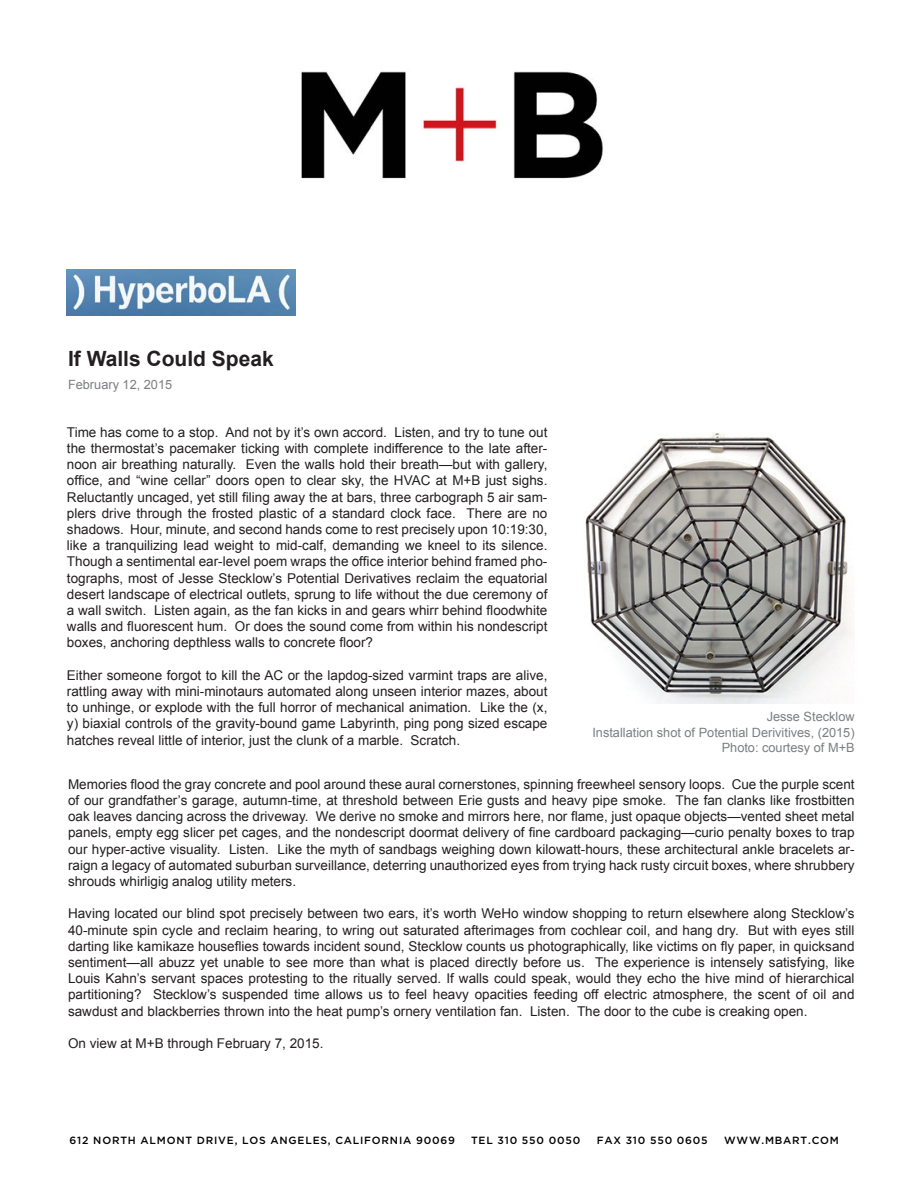
<style>
.page{position:relative;width:918px;height:1188px;background:#fff}
.page>*{position:absolute;margin:0;border:0;box-sizing:border-box;transform-origin:0 0}
.t1{font:700 21px "Arial";color:#231f20}
.t2{font:13.5px/16.2px "Arial";color:#231f20;text-align:justify}
.t3{font:12.75px "Arial";color:#7c7e81}
.t4{font:500 10.5px "Gotham";letter-spacing:.075em;color:#000}
</style>
<div class="page">
<img style="left:301px;top:71px;width:302px;height:108px">
<img style="left:67px;top:270px;width:229px;height:45px">
<img style="left:585px;top:432px;width:269px;height:272px">
<p class="t1" style="left:68px;top:344px;width:207px">If Walls Could Speak</p>
<p class="t3" style="left:68px;top:377px;width:106px">February 12, 2015</p>
<p class="t2" style="left:67px;top:424px;width:482px">Time has come to a stop. And not by it’s own accord. Listen, and try to tune out the thermostat’s pacemaker ticking with complete indifference to the late after&shy;noon air breathing naturally. Even the walls hold their breath—but with gallery, office, and “wine cellar” doors open to clear sky, the HVAC at M+B just sighs.<br>Reluctantly uncaged, yet still filing away the at bars, three carbograph 5 air sam&shy;plers drive through the frosted plastic of a standard clock face. There are no shadows. Hour, minute, and second hands come to rest precisely upon 10:19:30, like a tranquilizing lead weight to mid-calf, demanding we kneel to its silence.<br>Though a sentimental ear-level poem wraps the office interior behind framed pho&shy;tographs, most of Jesse Stecklow’s Potential Derivatives reclaim the equatorial desert landscape of electrical outlets, sprung to life without the due ceremony of a wall switch. Listen again, as the fan kicks in and gears whirr behind floodwhite walls and fluorescent hum. Or does the sound come from within his nondescript boxes, anchoring depthless walls to concrete floor?</p>
<p class="t2" style="left:67px;top:667px;width:482px">Either someone forgot to kill the AC or the lapdog-sized varmint traps are alive, rattling away with mini-minotaurs automated along unseen interior mazes, about to unhinge, or explode with the full horror of mechanical animation. Like the (x, y) biaxial controls of the gravity-bound game Labyrinth, ping pong sized escape hatches reveal little of interior, just the clunk of a marble. Scratch.</p>
<p class="t3" style="left:767px;top:709px;width:89px">Jesse Stecklow</p>
<p class="t3" style="left:592px;top:724px;width:264px">Installation shot of Potential Derivitives, (2015)</p>
<p class="t3" style="left:722px;top:739px;width:134px">Photo: courtesy of M+B</p>
<p class="t2" style="left:68px;top:776px;width:788px">Memories flood the gray concrete and pool around these aural cornerstones, spinning freewheel sensory loops. Cue the purple scent of our grandfather’s garage, autumn-time, at threshold between Erie gusts and heavy pipe smoke. The fan clanks like frostbitten oak leaves dancing across the driveway. We derive no smoke and mirrors here, nor flame, just opaque objects—vented sheet metal panels, empty egg slicer pet cages, and the nondescript doormat delivery of fine cardboard packaging—curio penalty boxes to trap our hyper-active visuality. Listen. Like the myth of sandbags weighing down kilowatt-hours, these architectural ankle bracelets ar&shy;raign a legacy of automated suburban surveillance, deterring unauthorized eyes from trying hack rusty circuit boxes, where shrubbery shrouds whirligig analog utility meters.</p>
<p class="t2" style="left:68px;top:906px;width:788px">Having located our blind spot precisely between two ears, it’s worth WeHo window shopping to return elsewhere along Stecklow’s 40-minute spin cycle and reclaim hearing, to wring out saturated afterimages from cochlear coil, and hang dry. But with eyes still darting like kamikaze houseflies towards incident sound, Stecklow counts us photographically, like victims on fly paper, in quicksand sentiment—all abuzz yet unable to see more than what is placed directly before us. The experience is intensely satisfying, like Louis Kahn’s servant spaces protesting to the ritually served. If walls could speak, would they echo the hive mind of hierarchical partitioning? Stecklow’s suspended time allows us to feel heavy opacities feeding off electric atmosphere, the scent of oil and sawdust and blackberries thrown into the heat pump’s ornery ventilation fan. Listen. The door to the cube is creaking open.</p>
<p class="t2" style="left:68px;top:1035px;width:257px">On view at M+B through February 7, 2015.</p>
<p class="t4" style="left:70px;top:1135px;width:387px">612 NORTH ALMONT DRIVE, LOS ANGELES, CALIFORNIA 90069</p>
<p class="t4" style="left:471px;top:1135px;width:111px">TEL 310 550 0050</p>
<p class="t4" style="left:597px;top:1135px;width:113px">FAX 310 550 0605</p>
<p class="t4" style="left:724px;top:1135px;width:116px">WWW.MBART.COM</p>
</div>
